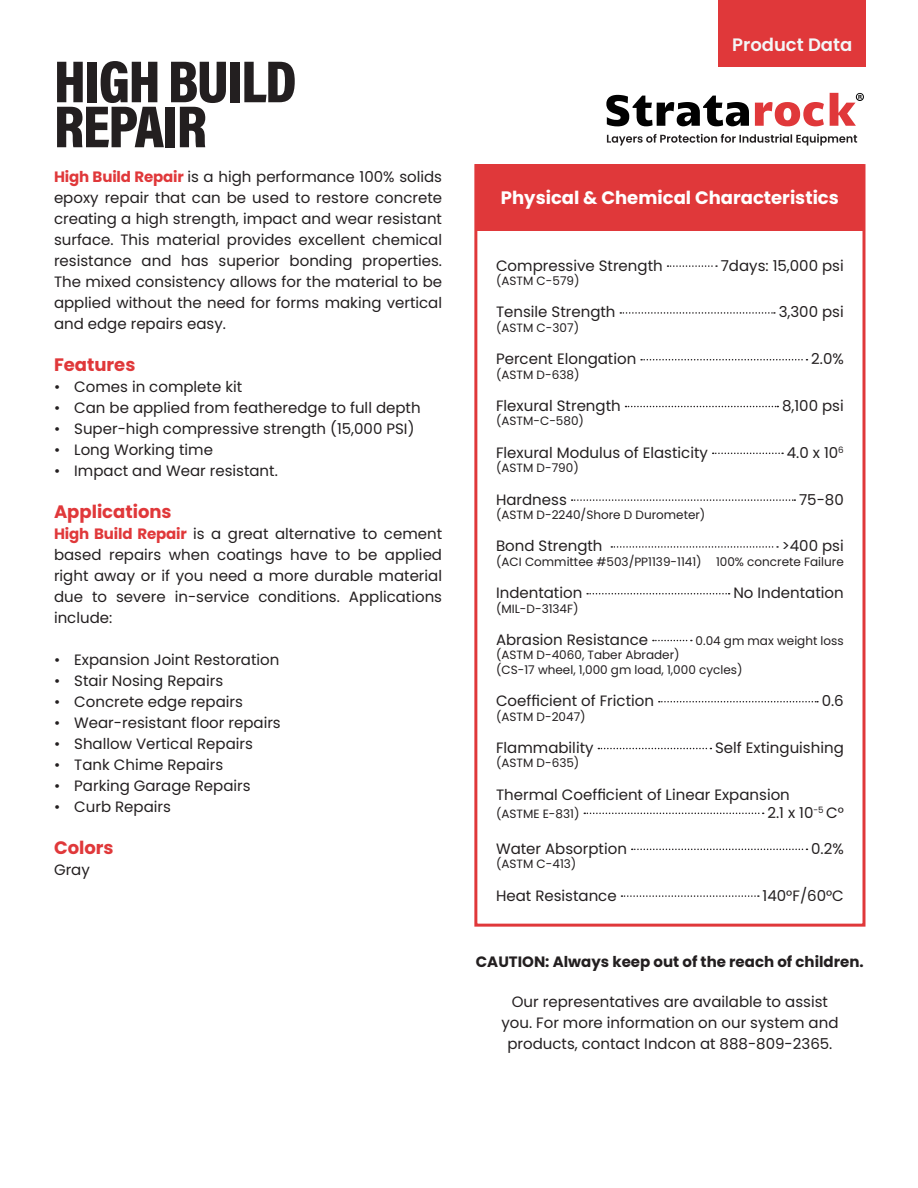
<style>
.page{position:relative;width:918px;height:1188px;background:#fff}
.page>*{position:absolute;margin:0;border:0;box-sizing:border-box;transform-origin:0 0}
.t1{font:60px "Acumin Variable Concept";letter-spacing:-.025em;color:#231f20}
.t2{font:700 18px "Poppins";color:#fff}
.t3{font:700 18px "Poppins";color:#e0383a}
.t4{font:600 18px "Poppins";color:#f3f6f7}
.t5{font:15px/21px "Poppins";color:#231f20;text-align:justify}
.t6{font:700 15px "Poppins";color:#231f20}
.t7{font:12px "Poppins";color:#231f20}
.s1{font-weight:700;color:#e0383a}
</style>
<div class="page">
<div style="left:476px;top:164px;width:388px;height:66px;background:#e0383a"></div>
<div style="left:718px;top:0;width:148px;height:66px;background:#e0383a"></div>
<svg style="left:606px;top:95px;width:143px;height:31px"></svg>
<svg style="left:755px;top:102px;width:69px;height:24px"></svg>
<svg style="left:830px;top:93px;width:34px;height:33px"></svg>
<svg style="left:607px;top:134px;width:250px;height:12px"></svg>
<div style="left:474px;top:164px;width:392px;height:763px;border:3px solid #e0383a"></div>
<svg style="left:668px;top:265px;width:49px;height:2px"></svg>
<svg style="left:620px;top:312px;width:155px;height:2px"></svg>
<svg style="left:641px;top:359px;width:166px;height:1px"></svg>
<svg style="left:626px;top:406px;width:152px;height:1px"></svg>
<svg style="left:713px;top:453px;width:70px;height:1px"></svg>
<svg style="left:572px;top:499px;width:223px;height:2px"></svg>
<svg style="left:611px;top:546px;width:167px;height:2px"></svg>
<svg style="left:587px;top:593px;width:143px;height:1px"></svg>
<svg style="left:653px;top:640px;width:39px;height:1px"></svg>
<svg style="left:659px;top:701px;width:159px;height:1px"></svg>
<svg style="left:598px;top:748px;width:113px;height:1px"></svg>
<svg style="left:584px;top:813px;width:180px;height:1px"></svg>
<svg style="left:632px;top:849px;width:175px;height:1px"></svg>
<svg style="left:621px;top:895px;width:138px;height:2px"></svg>
<p class="t1" style="left:54px;top:40px;width:244px">HIGH BUILD</p>
<p class="t1" style="left:54px;top:85px;width:155px">REPAIR</p>
<p class="t5" style="left:54px;top:166px;width:390px"><span class="s1">High Build Repair</span> is a high performance 100% solids epoxy repair that can be used to restore concrete creating a high strength, impact and wear resistant surface. This material provides excellent chemical resistance and has superior bonding properties.<br>The mixed consistency allows for the material to be applied without the need for forms making vertical and edge repairs easy.</p>
<p class="t3" style="left:54px;top:354px;width:83px">Features</p>
<p class="t5" style="left:54px;top:376px;width:190px">• Comes in complete kit</p>
<p class="t5" style="left:54px;top:397px;width:368px">• Can be applied from featheredge to full depth</p>
<p class="t5" style="left:54px;top:418px;width:362px">• Super-high compressive strength (15,000 PSI)</p>
<p class="t5" style="left:54px;top:439px;width:160px">• Long Working time</p>
<p class="t5" style="left:54px;top:460px;width:225px">• Impact and Wear resistant.</p>
<p class="t3" style="left:54px;top:501px;width:119px">Applications</p>
<p class="t5" style="left:54px;top:523px;width:390px"><span class="s1">High Build Repair</span> is a great alternative to cement based repairs when coatings have to be applied right away or if you need a more durable material due to severe in-service conditions. Applications include:</p>
<p class="t5" style="left:54px;top:649px;width:227px">• Expansion Joint Restoration</p>
<p class="t5" style="left:54px;top:670px;width:171px">• Stair Nosing Repairs</p>
<p class="t5" style="left:54px;top:691px;width:190px">• Concrete edge repairs</p>
<p class="t5" style="left:54px;top:712px;width:228px">• Wear-resistant floor repairs</p>
<p class="t5" style="left:54px;top:733px;width:201px">• Shallow Vertical Repairs</p>
<p class="t5" style="left:54px;top:754px;width:171px">• Tank Chime Repairs</p>
<p class="t5" style="left:54px;top:775px;width:198px">• Parking Garage Repairs</p>
<p class="t5" style="left:54px;top:796px;width:118px">• Curb Repairs</p>
<p class="t3" style="left:54px;top:837px;width:61px">Colors</p>
<p class="t5" style="left:54px;top:859px;width:37px">Gray</p>
<p class="t4" style="left:732px;top:34px;width:122px">Product Data</p>
<p class="t2" style="left:501px;top:187px;width:339px">Physical &amp; Chemical Characteristics</p>
<p class="t5" style="left:496px;top:255px;width:168px">Compressive Strength</p>
<p class="t5" style="left:721px;top:255px;width:125px">7days: 15,000 psi</p>
<p class="t7" style="left:496px;top:274px;width:85px">(ASTM C-579)</p>
<p class="t5" style="left:496px;top:302px;width:121px">Tensile Strength</p>
<p class="t5" style="left:779px;top:302px;width:67px">3,300 psi</p>
<p class="t7" style="left:496px;top:321px;width:85px">(ASTM C-307)</p>
<p class="t5" style="left:496px;top:349px;width:142px">Percent Elongation</p>
<p class="t5" style="left:811px;top:349px;width:34px">2.0%</p>
<p class="t7" style="left:496px;top:367px;width:85px">(ASTM D-638)</p>
<p class="t5" style="left:496px;top:395px;width:126px">Flexural Strength</p>
<p class="t5" style="left:782px;top:395px;width:63px">8,100 psi</p>
<p class="t7" style="left:496px;top:414px;width:89px">(ASTM-C-580)</p>
<p class="t5" style="left:496px;top:442px;width:213px">Flexural Modulus of Elasticity</p>
<p class="t5" style="left:787px;top:442px;width:58px">4.0 x 10<sup>6</sup></p>
<p class="t7" style="left:496px;top:461px;width:84px">(ASTM D-790)</p>
<p class="t5" style="left:496px;top:489px;width:72px">Hardness</p>
<p class="t5" style="left:799px;top:489px;width:46px">75-80</p>
<p class="t7" style="left:496px;top:508px;width:211px">(ASTM D-2240/Shore D Durometer)</p>
<p class="t5" style="left:496px;top:536px;width:108px">Bond Strength</p>
<p class="t5" style="left:782px;top:536px;width:64px">&gt;400 psi</p>
<p class="t7" style="left:496px;top:555px;width:349px">(ACI Committee #503/PP1139-1141) 100% concrete Failure</p>
<p class="t5" style="left:496px;top:583px;width:88px">Indentation</p>
<p class="t5" style="left:733px;top:583px;width:112px">No Indentation</p>
<p class="t7" style="left:496px;top:601px;width:84px">(MIL-D-3134F)</p>
<p class="t5" style="left:496px;top:629px;width:154px">Abrasion Resistance</p>
<p class="t7" style="left:696px;top:634px;width:150px">0.04 gm max weight loss</p>
<p class="t7" style="left:496px;top:648px;width:185px">(ASTM D-4060, Taber Abrader)</p>
<p class="t7" style="left:496px;top:663px;width:248px">(CS-17 wheel, 1,000 gm load, 1,000 cycles)</p>
<p class="t5" style="left:496px;top:691px;width:159px">Coefficient of Friction</p>
<p class="t5" style="left:822px;top:691px;width:24px">0.6</p>
<p class="t7" style="left:496px;top:709px;width:91px">(ASTM D-2047)</p>
<p class="t5" style="left:496px;top:737px;width:99px">Flammability</p>
<p class="t5" style="left:715px;top:737px;width:130px">Self Extinguishing</p>
<p class="t7" style="left:496px;top:756px;width:85px">(ASTM D-635)</p>
<p class="t5" style="left:496px;top:784px;width:295px">Thermal Coefficient of Linear Expansion</p>
<p class="t7" style="left:496px;top:807px;width:85px">(ASTME E-831)</p>
<p class="t5" style="left:767px;top:802px;width:78px">2.1 x 10<sup>-5</sup> C°</p>
<p class="t5" style="left:496px;top:838px;width:132px">Water Absorption</p>
<p class="t5" style="left:811px;top:838px;width:34px">0.2%</p>
<p class="t7" style="left:496px;top:857px;width:82px">(ASTM C-413)</p>
<p class="t5" style="left:496px;top:885px;width:122px">Heat Resistance</p>
<p class="t5" style="left:763px;top:885px;width:83px">140°F/60°C</p>
<p class="t6" style="left:476px;top:953px;width:389px">CAUTION: Always keep out of the reach of children.</p>
<p class="t5" style="left:501px;top:991px;width:339px;text-align:center">Our representatives are available to assist you. For more information on our system and products, contact Indcon at 888-809-2365.</p>
</div>
